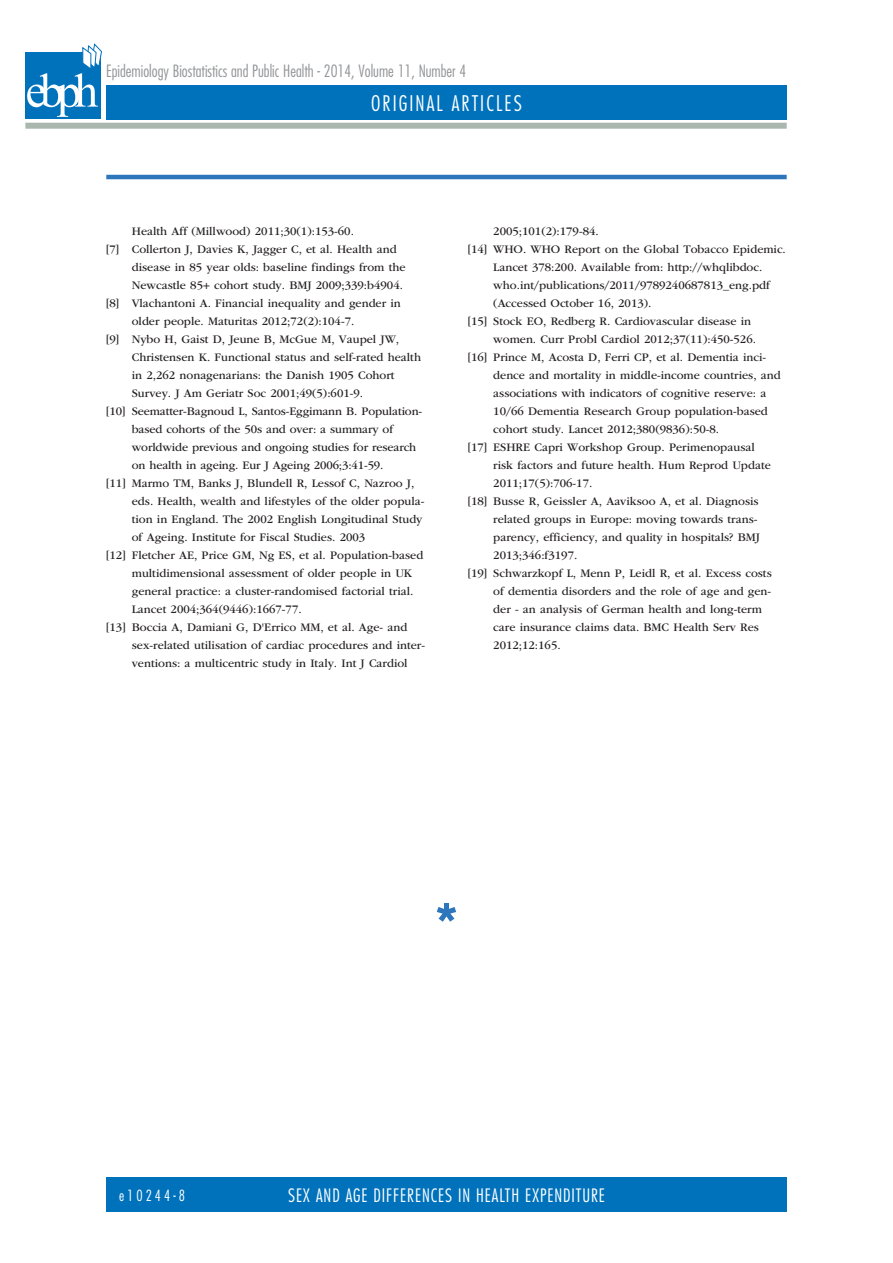
<style>
.page{position:relative;width:893px;height:1263px;background:#fff}
.page>*{position:absolute;margin:0;border:0;box-sizing:border-box;transform-origin:0 0}
.t1{font:300 condensed 21px "Futura Std";letter-spacing:.1em;color:#fff}
.t2{font:300 condensed 18px "Futura Std";letter-spacing:.05em;color:#fff}
.t3{font:300 condensed 16.5px "Futura Std";color:#939598}
.t4{font:300 condensed 15px "Futura Std";letter-spacing:.2em;color:#fff}
.t5{font:12px "ITC Garamond Std";color:#231f20}
</style>
<div class="page">
<div style="left:106px;top:85px;width:681px;height:34px;background:#0072bc"></div>
<div style="left:106px;top:1178px;width:681px;height:34px;background:#0072bc"></div>
<div style="left:25px;top:123px;width:762px;height:6px;background:#a9b7ae"></div>
<div style="left:25px;top:52px;width:76px;height:67px;background:#0072bc"></div>
<svg style="left:27px;top:43px;width:75px;height:74px"></svg>
<hr style="left:106px;top:175px;width:681px;height:4px;background:#2e76bc">
<svg style="left:437px;top:903px;width:19px;height:19px"></svg>
<h3 class="t3" style="left:106px;top:62px;width:361px">Epidemiology Biostatistics and Public Health - 2014, Volume 11, Number 4</h3>
<h1 class="t1" style="left:371px;top:91px;width:152px">ORIGINAL ARTICLES</h1>
<p class="t5" style="left:132px;top:224px;width:224px">Health Aff (Millwood) 2011;30(1):153-60.</p>
<p class="t5" style="left:106px;top:242px;width:292px">[7] Collerton J, Davies K, Jagger C, et al. Health and</p>
<p class="t5" style="left:132px;top:260px;width:275px">disease in 85 year olds: baseline findings from the</p>
<p class="t5" style="left:132px;top:278px;width:273px">Newcastle 85+ cohort study. BMJ 2009;339:b4904.</p>
<p class="t5" style="left:106px;top:296px;width:296px">[8] Vlachantoni A. Financial inequality and gender in</p>
<p class="t5" style="left:132px;top:314px;width:224px">older people. Maturitas 2012;72(2):104-7.</p>
<p class="t5" style="left:106px;top:332px;width:294px">[9] Nybo H, Gaist D, Jeune B, McGue M, Vaupel JW,</p>
<p class="t5" style="left:132px;top:350px;width:291px">Christensen K. Functional status and self-rated health</p>
<p class="t5" style="left:132px;top:368px;width:264px">in 2,262 nonagenarians: the Danish 1905 Cohort</p>
<p class="t5" style="left:132px;top:386px;width:233px">Survey. J Am Geriatr Soc 2001;49(5):601-9.</p>
<p class="t5" style="left:106px;top:404px;width:317px">[10] Seematter-Bagnoud L, Santos-Eggimann B. Population-</p>
<p class="t5" style="left:132px;top:422px;width:263px">based cohorts of the 50s and over: a summary of</p>
<p class="t5" style="left:132px;top:440px;width:286px">worldwide previous and ongoing studies for research</p>
<p class="t5" style="left:132px;top:458px;width:253px">on health in ageing. Eur J Ageing 2006;3:41-59.</p>
<p class="t5" style="left:106px;top:476px;width:310px">[11] Marmo TM, Banks J, Blundell R, Lessof C, Nazroo J,</p>
<p class="t5" style="left:132px;top:494px;width:294px">eds. Health, wealth and lifestyles of the older popula-</p>
<p class="t5" style="left:132px;top:512px;width:292px">tion in England. The 2002 English Longitudinal Study</p>
<p class="t5" style="left:132px;top:530px;width:235px">of Ageing. Institute for Fiscal Studies. 2003</p>
<p class="t5" style="left:106px;top:548px;width:318px">[12] Fletcher AE, Price GM, Ng ES, et al. Population-based</p>
<p class="t5" style="left:132px;top:566px;width:282px">multidimensional assessment of older people in UK</p>
<p class="t5" style="left:132px;top:584px;width:283px">general practice: a cluster-randomised factorial trial.</p>
<p class="t5" style="left:132px;top:602px;width:171px">Lancet 2004;364(9446):1667-77.</p>
<p class="t5" style="left:106px;top:620px;width:302px">[13] Boccia A, Damiani G, D'Errico MM, et al. Age- and</p>
<p class="t5" style="left:132px;top:638px;width:295px">sex-related utilisation of cardiac procedures and inter-</p>
<p class="t5" style="left:132px;top:656px;width:277px">ventions: a multicentric study in Italy. Int J Cardiol</p>
<p class="t5" style="left:493px;top:224px;width:107px">2005;101(2):179-84.</p>
<p class="t5" style="left:468px;top:242px;width:320px">[14] WHO. WHO Report on the Global Tobacco Epidemic.</p>
<p class="t5" style="left:493px;top:260px;width:271px">Lancet 378:200. Available from: http://whqlibdoc.</p>
<p class="t5" style="left:493px;top:278px;width:278px">who.int/publications/2011/9789240687813_eng.pdf</p>
<p class="t5" style="left:493px;top:296px;width:160px">(Accessed October 16, 2013).</p>
<p class="t5" style="left:468px;top:314px;width:285px">[15] Stock EO, Redberg R. Cardiovascular disease in</p>
<p class="t5" style="left:493px;top:332px;width:264px">women. Curr Probl Cardiol 2012;37(11):450-526.</p>
<p class="t5" style="left:468px;top:350px;width:300px">[16] Prince M, Acosta D, Ferri CP, et al. Dementia inci-</p>
<p class="t5" style="left:493px;top:368px;width:289px">dence and mortality in middle-income countries, and</p>
<p class="t5" style="left:493px;top:386px;width:274px">associations with indicators of cognitive reserve: a</p>
<p class="t5" style="left:493px;top:404px;width:276px">10/66 Dementia Research Group population-based</p>
<p class="t5" style="left:493px;top:422px;width:227px">cohort study. Lancet 2012;380(9836):50-8.</p>
<p class="t5" style="left:468px;top:440px;width:289px">[17] ESHRE Capri Workshop Group. Perimenopausal</p>
<p class="t5" style="left:493px;top:458px;width:279px">risk factors and future health. Hum Reprod Update</p>
<p class="t5" style="left:493px;top:476px;width:101px">2011;17(5):706-17.</p>
<p class="t5" style="left:468px;top:494px;width:292px">[18] Busse R, Geissler A, Aaviksoo A, et al. Diagnosis</p>
<p class="t5" style="left:493px;top:512px;width:266px">related groups in Europe: moving towards trans-</p>
<p class="t5" style="left:493px;top:530px;width:268px">parency, efficiency, and quality in hospitals? BMJ</p>
<p class="t5" style="left:493px;top:548px;width:86px">2013;346:f3197.</p>
<p class="t5" style="left:468px;top:566px;width:305px">[19] Schwarzkopf L, Menn P, Leidl R, et al. Excess costs</p>
<p class="t5" style="left:493px;top:584px;width:279px">of dementia disorders and the role of age and gen-</p>
<p class="t5" style="left:493px;top:602px;width:270px">der - an analysis of German health and long-term</p>
<p class="t5" style="left:493px;top:620px;width:267px">care insurance claims data. BMC Health Serv Res</p>
<p class="t5" style="left:493px;top:638px;width:69px">2012;12:165.</p>
<p class="t4" style="left:119px;top:1187px;width:67px">e10244-8</p>
<h2 class="t2" style="left:288px;top:1185px;width:121px">Sex and age differences</h2>
<h2 class="t2" style="left:458px;top:1185px;width:26px">in health</h2>
<h2 class="t2" style="left:525px;top:1185px;width:73px">expen diture</h2>
</div>
